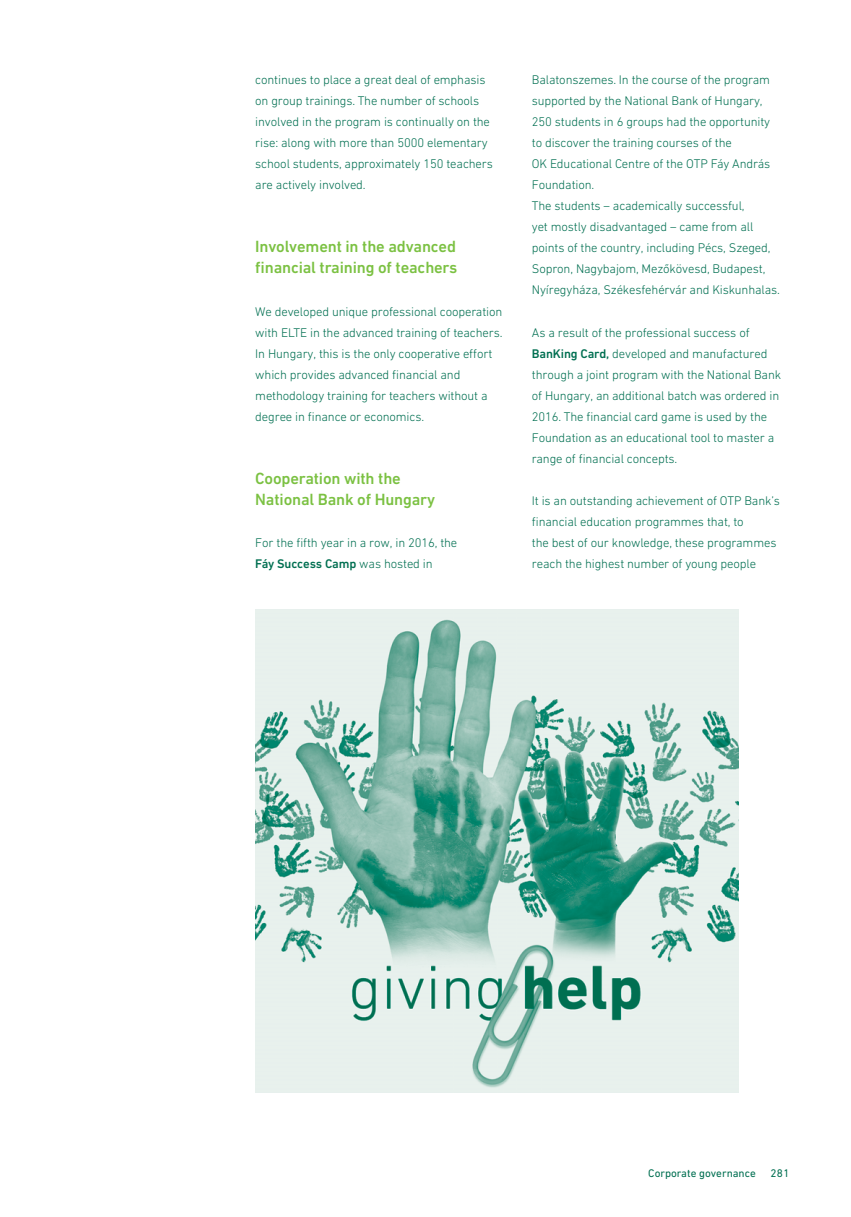
<style>
.page{position:relative;width:851px;height:1217px;background:#fff}
.page>*{position:absolute;margin:0;border:0;box-sizing:border-box;transform-origin:0 0}
.t1{font:500 16.5px/21px "DIN Next W1 G";letter-spacing:-.01em;color:#7bc142}
.t2{font:300 12.75px/21px "DIN Next W1 G";letter-spacing:-.01em;color:#006f51}
.t3{font:11.25px "DIN Next W1 G";color:#006f51}
.s1{font-weight:500}
</style>
<div class="page">
<img style="left:255px;top:609px;width:483px;height:483px">
<p class="t2" style="left:255px;top:71px;width:239px">continues to place a great deal of emphasis on group trainings. The number of schools involved in the program is continually on the rise: along with more than 5000 elementary school students, approximately 150 teachers are actively involved.</p>
<p class="t1" style="left:255px;top:238px;width:204px">Involvement in the advanced financial training of teachers</p>
<p class="t2" style="left:255px;top:302px;width:249px">We developed unique professional cooperation with ELTE in the advanced training of teachers.<br>In Hungary, this is the only cooperative effort which provides advanced financial and methodology training for teachers without a degree in finance or economics.</p>
<p class="t1" style="left:255px;top:469px;width:181px">Cooperation with the<br>National Bank of Hungary</p>
<p class="t2" style="left:255px;top:533px;width:203px">For the fifth year in a row, in 2016, the<br><span class="s1">Fáy Success Camp</span> was hosted in</p>
<p class="t2" style="left:531px;top:71px;width:249px">Balatonszemes. In the course of the program supported by the National Bank of Hungary, 250 students in 6 groups had the opportunity to discover the training courses of the<br>OK Educational Centre of the OTP Fáy András Foundation.<br>The students – academically successful,<br>yet mostly disadvantaged – came from all points of the country, including Pécs, Szeged, Sopron, Nagybajom, Mezőkövesd, Budapest, Nyíregyháza, Székesfehérvár and Kiskunhalas.</p>
<p class="t2" style="left:531px;top:323px;width:251px">As a result of the professional success of <span class="s1">BanKing Card,</span> developed and manufactured through a joint program with the National Bank of Hungary, an additional batch was ordered in 2016. The financial card game is used by the Foundation as an educational tool to master a range of financial concepts.</p>
<p class="t2" style="left:531px;top:491px;width:250px">It is an outstanding achievement of OTP Bank’s financial education programmes that, to<br>the best of our knowledge, these programmes reach the highest number of young people</p>
<p class="t3" style="left:648px;top:1168px;width:109px">Corporate governance</p>
<p class="t3" style="left:770px;top:1168px;width:21px">281</p>
</div>
